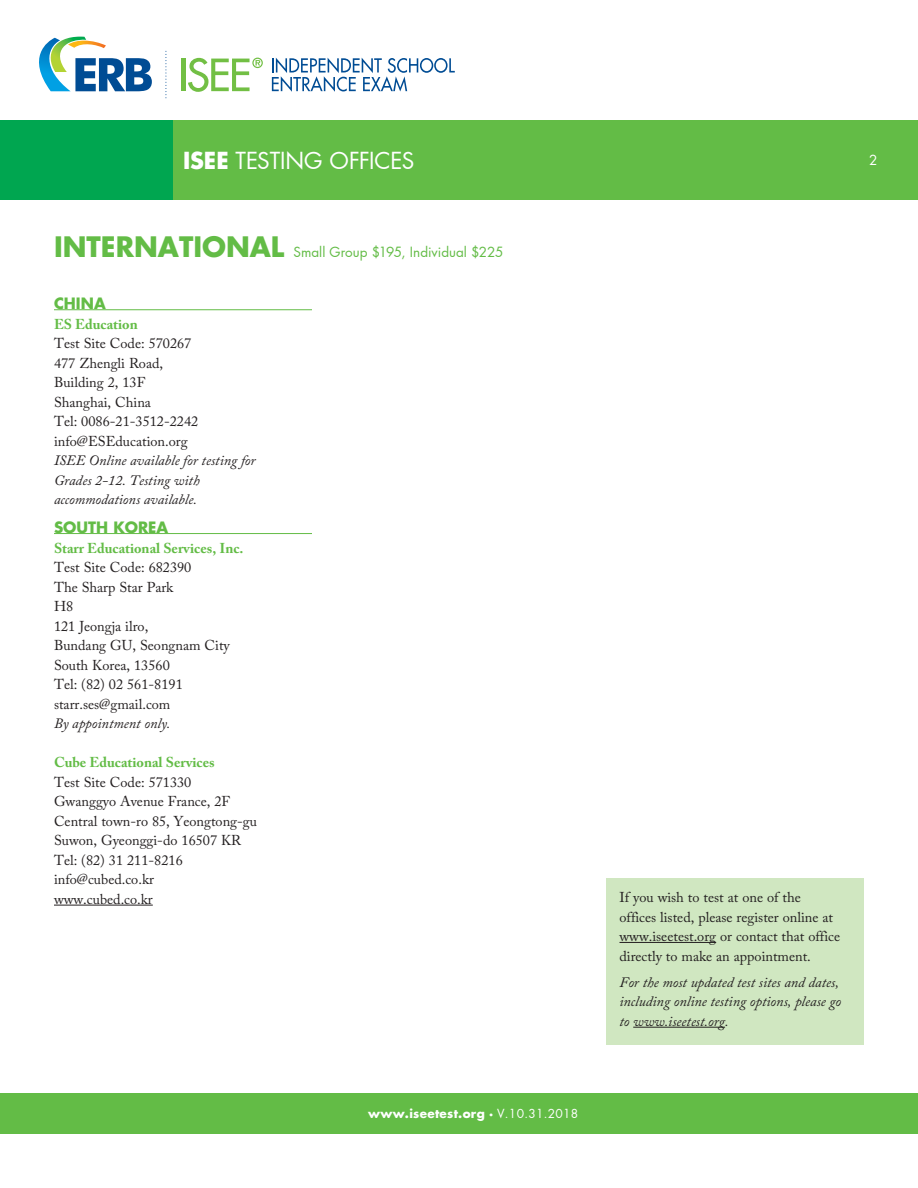
<style>
.page{position:relative;width:918px;height:1188px;background:#fff}
.page>*{position:absolute;margin:0;border:0;box-sizing:border-box;transform-origin:0 0}
.t1{font:22.5px "Futura Std";letter-spacing:-.01em;color:#fff}
.STATE_NAME{font:700 15px "Futura Std";color:#63bc46}
.body_copy{font:14.25px/19.5px "Adobe Caslon Pro";color:#231f20}
.body_copy-2{font:italic 14.25px/19.5px "Adobe Caslon Pro";color:#231f20}
.body_copy-3{font:700 14.25px "Adobe Caslon Pro";color:#63bc46}
.t2{font:13.5px "Futura Std";color:#63bc46}
.t3{font:13.5px "Futura Std";color:#fff}
.t4{font:700 12px "Futura Std";letter-spacing:.025em;color:#fff}
.s1{font-weight:700}
.s2{font-weight:700;font-size:27px}
.s3{font-style:normal}
.s4{font-style:italic}
.s5{font-weight:400}
</style>
<div class="page">
<div style="left:0;top:120px;width:918px;height:80px;background:#63bc46"></div>
<svg style="left:165px;top:51px;width:1px;height:48px"></svg>
<svg style="left:272px;top:58px;width:183px;height:34px"></svg>
<hr style="left:181px;top:59px;width:4px;height:32px;background:#72bf44">
<svg style="left:188px;top:58px;width:75px;height:34px"></svg>
<svg style="left:39px;top:37px;width:113px;height:54px"></svg>
<div style="left:0;top:1093px;width:918px;height:41px;background:#63bc46"></div>
<div style="left:0;top:120px;width:173px;height:80px;background:#00a650"></div>
<hr style="left:54px;top:309px;width:258px;height:1px;background:#63bc46">
<hr style="left:54px;top:533px;width:258px;height:1px;background:#63bc46">
<hr style="left:54px;top:905px;width:99px;height:1px;background:#231f20">
<div style="left:606px;top:878px;width:258px;height:166px;background:#d0e7c1"></div>
<hr style="left:620px;top:942px;width:96px;height:1px;background:#231f20">
<hr style="left:633px;top:1027px;width:92px;height:1px;background:#231f20">
<h1 class="t1" style="left:183px;top:146px;width:233px"><span class="s1">ISEE</span> TESTING OFFICES</h1>
<p class="t3" style="left:869px;top:151px;width:10px">2</p>
<p class="t2" style="left:54px;top:243px;width:451px"><span class="s2">INTERNATIONAL</span> Small Group $195, Individual $225</p>
<p class="STATE_NAME" style="left:54px;top:294px;width:53px">CHINA</p>
<p class="body_copy-3" style="left:54px;top:316px;width:85px">ES Education</p>
<p class="body_copy" style="left:54px;top:334px;width:139px">Test Site Code: 570267</p>
<p class="body_copy" style="left:54px;top:353px;width:111px">477 Zhengli Road,<br>Building 2, 13F</p>
<p class="body_copy" style="left:54px;top:392px;width:99px">Shanghai, China</p>
<p class="body_copy" style="left:54px;top:412px;width:146px">Tel: 0086-21-3512-2242</p>
<p class="body_copy-2" style="left:54px;top:431px;width:203px"><span class="s3">info@ESEducation.org<br></span>ISEE Online available for testing for</p>
<p class="body_copy-2" style="left:54px;top:470px;width:147px">Grades 2-12. Testing with</p>
<p class="body_copy-2" style="left:54px;top:490px;width:144px">accommodations available.</p>
<p class="STATE_NAME" style="left:54px;top:518px;width:116px">SOUTH KOREA</p>
<p class="body_copy-3" style="left:54px;top:539px;width:191px">Starr Educational Services, Inc.</p>
<p class="body_copy" style="left:54px;top:558px;width:139px">Test Site Code: 682390</p>
<p class="body_copy" style="left:54px;top:577px;width:121px">The Sharp Star Park</p>
<p class="body_copy" style="left:54px;top:597px;width:21px">H8</p>
<p class="body_copy" style="left:54px;top:616px;width:96px">121 Jeongja ilro,</p>
<p class="body_copy" style="left:54px;top:636px;width:177px">Bundang GU, Seongnam City</p>
<p class="body_copy" style="left:54px;top:655px;width:117px">South Korea, 13560</p>
<p class="body_copy" style="left:54px;top:675px;width:130px">Tel: (82) 02 561-8191</p>
<p class="body_copy" style="left:54px;top:694px;width:118px">starr.ses@gmail.com<br><span class="s4">By appointment only.</span></p>
<p class="body_copy-3" style="left:54px;top:754px;width:162px">Cube Educational Services</p>
<p class="body_copy" style="left:54px;top:772px;width:139px">Test Site Code: 571330</p>
<p class="body_copy" style="left:54px;top:792px;width:178px">Gwanggyo Avenue France, 2F</p>
<p class="body_copy" style="left:54px;top:811px;width:205px">Central town-ro 85, Yeongtong-gu</p>
<p class="body_copy" style="left:54px;top:831px;width:189px">Suwon, Gyeonggi-do 16507 KR</p>
<p class="body_copy" style="left:54px;top:850px;width:130px">Tel: (82) 31 211-8216</p>
<p class="body_copy" style="left:54px;top:870px;width:101px">info@cubed.co.kr</p>
<p class="body_copy" style="left:54px;top:889px;width:100px">www.cubed.co.kr</p>
<p class="t4" style="left:368px;top:1106px;width:211px">www.iseetest.org · <span class="s5">V.10.31.2018</span></p>
<p class="body_copy" style="left:620px;top:887px;width:222px">If you wish to test at one of the offices listed, please register online at www.iseetest.org or contact that office directly to make an appointment.</p>
<p class="body_copy-2" style="left:620px;top:972px;width:223px">For the most updated test sites and dates, including online testing options, please go to www.iseetest.org.</p>
</div>
